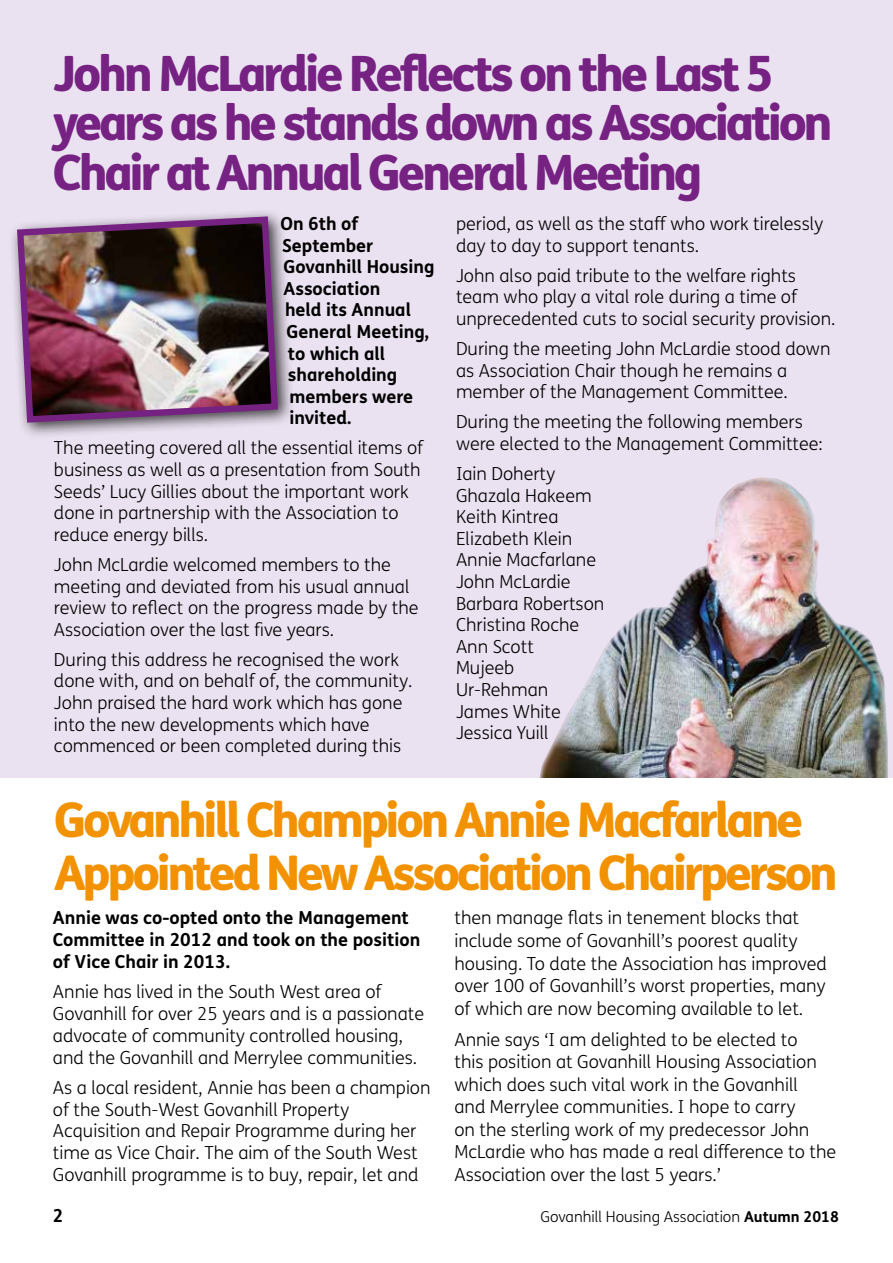
<style>
.page{position:relative;width:893px;height:1263px;background:#fff}
.page>*{position:absolute;margin:0;border:0;box-sizing:border-box;transform-origin:0 0}
.t1{font:800 48.75px/49.5px "FS Me";letter-spacing:-.07em;color:#762282}
.t2{font:800 47.85px/52.5px "FS Me";letter-spacing:-.07em;color:#f39200}
.t3{font:300 18px/21.6px "FS Me";color:#000}
.t4{font:700 18px/21.8px "FS Me";color:#000}
.t5{font:300 15px "FS Me";color:#000}
.s1{font-weight:700}
</style>
<div class="page">
<div style="left:0;top:0;width:893px;height:779px;background:#ebe2f1"></div>
<div style="left:8px;top:208px;width:287px;height:232px;background:#000;opacity:.75"></div>
<img style="left:14px;top:213px;width:267px;height:213px">
<img style="left:539px;top:477px;width:349px;height:302px">
<h1 class="t1" style="left:53px;top:49px;width:781px">John McLardie Reflects on the Last 5 years as he stands down as Association<br>Chair at Annual General Meeting</h1>
<p class="t4" style="left:280px;top:213px;width:79px">On 6th of</p>
<p class="t4" style="left:282px;top:234px;width:93px">September</p>
<p class="t4" style="left:283px;top:256px;width:153px">Govanhill Housing</p>
<p class="t4" style="left:283px;top:277px;width:98px">Association</p>
<p class="t4" style="left:285px;top:299px;width:128px">held its Annual</p>
<p class="t4" style="left:286px;top:321px;width:144px">General Meeting,</p>
<p class="t4" style="left:288px;top:342px;width:99px">to which all</p>
<p class="t4" style="left:288px;top:364px;width:111px">shareholding</p>
<p class="t4" style="left:289px;top:385px;width:125px">members were</p>
<p class="t4" style="left:289px;top:407px;width:63px">invited.</p>
<p class="t3" style="left:54px;top:438px;width:371px">The meeting covered all the essential items of business as well as a presentation from South Seeds’ Lucy Gillies about the important work done in partnership with the Association to reduce energy bills.</p>
<p class="t3" style="left:54px;top:554px;width:366px">John McLardie welcomed members to the meeting and deviated from his usual annual review to reflect on the progress made by the Association over the last five years.</p>
<p class="t3" style="left:54px;top:649px;width:360px">During this address he recognised the work done with, and on behalf of, the community.<br>John praised the hard work which has gone into the new developments which have commenced or been completed during this</p>
<p class="t3" style="left:456px;top:213px;width:369px">period, as well as the staff who work tirelessly day to day to support tenants.</p>
<p class="t3" style="left:456px;top:265px;width:381px">John also paid tribute to the welfare rights team who play a vital role during a time of unprecedented cuts to social security provision.</p>
<p class="t3" style="left:456px;top:338px;width:376px">During the meeting John McLardie stood down as Association Chair though he remains a member of the Management Committee.</p>
<p class="t3" style="left:456px;top:412px;width:368px">During the meeting the following members were elected to the Management Committee:</p>
<p class="t3" style="left:456px;top:463px;width:150px">Iain Doherty<br>Ghazala Hakeem<br>Keith Kintrea<br>Elizabeth Klein<br>Annie Macfarlane<br>John McLardie<br>Barbara Robertson<br>Christina Roche<br>Ann Scott<br>Mujeeb<br>Ur-Rehman<br>James White<br>Jessica Yuill</p>
<h2 class="t2" style="left:54px;top:794px;width:785px">Govanhill Champion Annie Macfarlane<br>Appointed New Association Chairperson</h2>
<p class="t4" style="left:53px;top:907px;width:369px">Annie was co-opted onto the Management<br>Committee in 2012 and took on the position of Vice Chair in 2013.</p>
<p class="t3" style="left:53px;top:981px;width:373px">Annie has lived in the South West area of Govanhill for over 25 years and is a passionate advocate of community controlled housing, and the Govanhill and Merrylee communities.</p>
<p class="t3" style="left:53px;top:1077px;width:379px">As a local resident, Annie has been a champion of the South-West Govanhill Property Acquisition and Repair Programme during her time as Vice Chair. The aim of the South West Govanhill programme is to buy, repair, let and</p>
<p class="t3" style="left:454px;top:907px;width:374px;line-height:22.5px">then manage flats in tenement blocks that include some of Govanhill’s poorest quality housing. To date the Association has improved over 100 of Govanhill’s worst properties, many of which are now becoming available to let.</p>
<p class="t3" style="left:454px;top:1028px;width:383px;line-height:22.5px">Annie says ‘I am delighted to be elected to<br>this position at Govanhill Housing Association which does such vital work in the Govanhill<br>and Merrylee communities. I hope to carry<br>on the sterling work of my predecessor John McLardie who has made a real difference to the Association over the last 5 years.’</p>
<p class="t4" style="left:53px;top:1205px;width:12px">2</p>
<p class="t5" style="left:540px;top:1208px;width:300px">Govanhill Housing Association <span class="s1">Autumn 2018</span></p>
</div>
